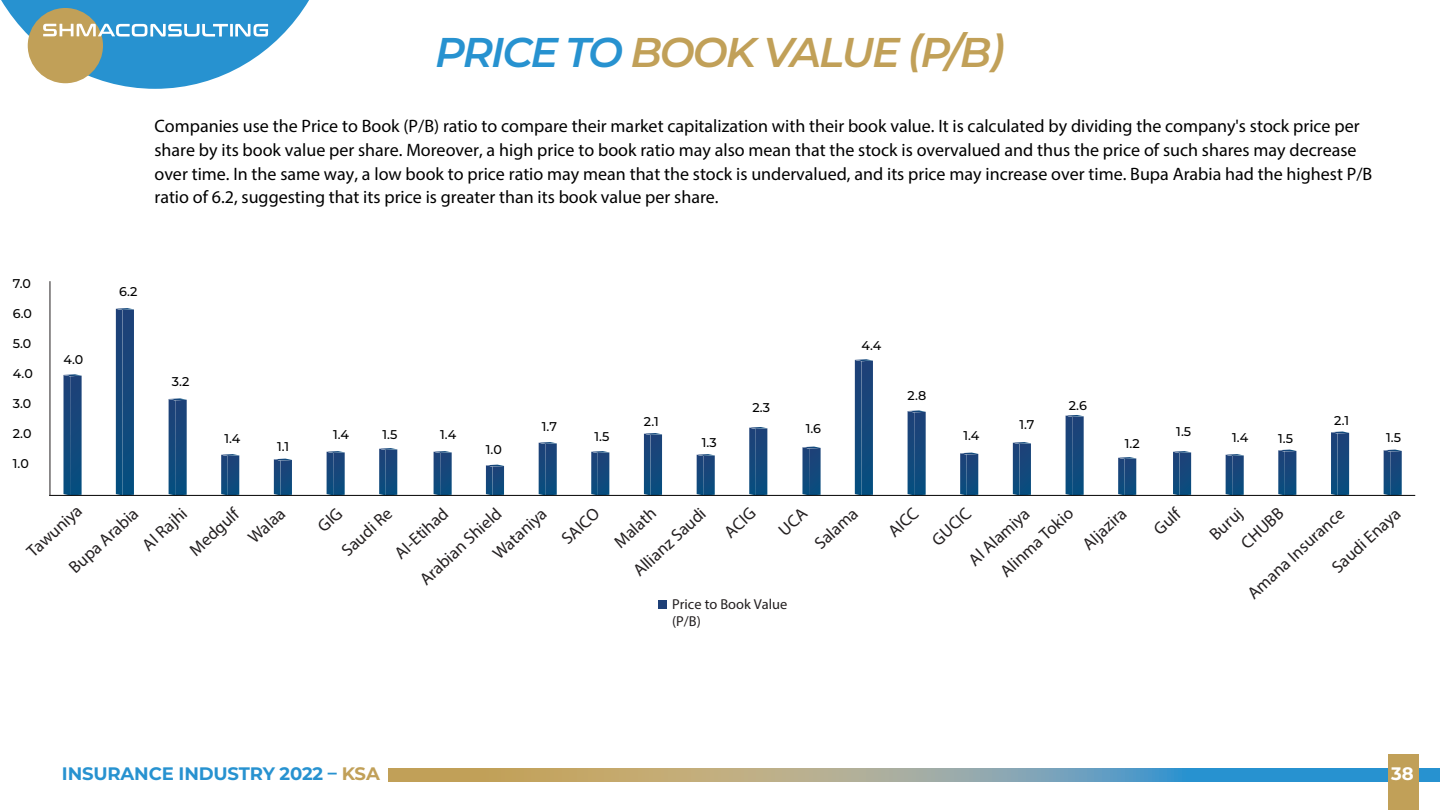
<style>
.page{position:relative;width:1440px;height:810px;background:#fff}
.page>*{position:absolute;margin:0;border:0;box-sizing:border-box;transform-origin:0 0}
.t1{font:italic 600 41.55px "Montserrat";letter-spacing:-.05em;color:#c1a058}
.t2{font:18px/23.9px "Myriad Pro";color:#010101}
.t3{font:700 18px "Montserrat";letter-spacing:-.01em;color:#2792d0}
.t4{font:700 18px "Montserrat";color:#fff}
.t5{font:17.25px/31px "Myriad Pro";color:#231f20}
.t6{font:14.4px/17.1px "Myriad Pro";color:#231f20}
.t7{font:500 12.75px "Montserrat";color:#000}
.s1{color:#2792d0}
.s2{color:#c1a058}
</style>
<div class="page">
<svg style="left:63px;top:374px;width:19px;height:121px;background:#215283"></svg>
<svg style="left:116px;top:308px;width:18px;height:187px;background:#174b7e"></svg>
<svg style="left:169px;top:398px;width:18px;height:97px;background:#1b4e80"></svg>
<svg style="left:221px;top:454px;width:18px;height:41px"></svg>
<svg style="left:274px;top:459px;width:18px;height:36px"></svg>
<svg style="left:327px;top:451px;width:18px;height:44px"></svg>
<svg style="left:379px;top:448px;width:18px;height:47px"></svg>
<svg style="left:434px;top:451px;width:18px;height:44px"></svg>
<svg style="left:486px;top:465px;width:18px;height:30px"></svg>
<svg style="left:539px;top:442px;width:18px;height:53px"></svg>
<svg style="left:591px;top:451px;width:18px;height:44px"></svg>
<svg style="left:644px;top:433px;width:18px;height:62px"></svg>
<svg style="left:697px;top:454px;width:18px;height:41px"></svg>
<svg style="left:749px;top:427px;width:18px;height:68px"></svg>
<svg style="left:802px;top:447px;width:19px;height:48px"></svg>
<svg style="left:855px;top:359px;width:18px;height:136px;background:#184c7e"></svg>
<svg style="left:908px;top:410px;width:18px;height:85px;background:#1c4e80"></svg>
<svg style="left:960px;top:453px;width:18px;height:42px"></svg>
<svg style="left:1013px;top:442px;width:18px;height:53px"></svg>
<svg style="left:1066px;top:415px;width:18px;height:80px"></svg>
<svg style="left:1118px;top:457px;width:18px;height:38px"></svg>
<svg style="left:1173px;top:451px;width:18px;height:44px"></svg>
<svg style="left:1226px;top:454px;width:18px;height:41px"></svg>
<svg style="left:1278px;top:450px;width:18px;height:45px"></svg>
<svg style="left:1331px;top:432px;width:18px;height:63px"></svg>
<svg style="left:1384px;top:450px;width:18px;height:45px"></svg>
<hr style="left:49px;top:495px;width:1366px;height:1px;background:#020202">
<div style="left:658px;top:600px;width:8px;height:9px;background:#1e4077"></div>
<svg style="left:1px;top:0;width:308px;height:89px"></svg>
<div style="left:388px;top:768px;width:1052px;height:13px;background:#c1a058"></div>
<svg style="left:558px;top:768px;width:882px;height:13px;background:#7ea2a8"></svg>
<div style="left:1388px;top:754px;width:30px;height:56px;background:#c1a058"></div>
<hr style="left:50px;top:281px;width:1px;height:214px;background:#231f20">
<h1 class="t1" style="left:435px;top:23px;width:571px"><span class="s1">PRICE TO</span> BOOK VALUE (P/B)</h1>
<p class="t7" style="left:13px;top:275px;width:20px">7.0</p>
<p class="t7" style="left:13px;top:305px;width:21px">6.0</p>
<p class="t7" style="left:13px;top:335px;width:20px">5.0</p>
<p class="t7" style="left:13px;top:365px;width:21px">4.0</p>
<p class="t7" style="left:13px;top:395px;width:20px">3.0</p>
<p class="t7" style="left:13px;top:425px;width:20px">2.0</p>
<p class="t7" style="left:13px;top:455px;width:17px">1.0</p>
<p class="t7" style="left:64px;top:351px;width:21px">4.0</p>
<p class="t2" style="left:154px;top:113px;width:1219px">Companies use the Price to Book (P/B) ratio to compare their market capitalization with their book value. It is calculated by dividing the company's stock price per share by its book value per share. Moreover, a high price to book ratio may also mean that the stock is overvalued and thus the price of such shares may decrease over time. In the same way, a low book to price ratio may mean that the stock is undervalued, and its price may increase over time. Bupa Arabia had the highest P/B ratio of 6.2, suggesting that its price is greater than its book value per share.</p>
<p class="t7" style="left:119px;top:283px;width:20px">6.2</p>
<p class="t7" style="left:172px;top:373px;width:19px">3.2</p>
<p class="t7" style="left:224px;top:430px;width:17px">1.4</p>
<p class="t7" style="left:277px;top:437px;width:14px">1.1</p>
<p class="t7" style="left:333px;top:426px;width:17px">1.4</p>
<p class="t7" style="left:382px;top:426px;width:16px">1.5</p>
<p class="t7" style="left:440px;top:426px;width:17px">1.4</p>
<p class="t7" style="left:486px;top:441px;width:17px">1.0</p>
<p class="t7" style="left:542px;top:418px;width:17px">1.7</p>
<p class="t7" style="left:595px;top:427px;width:16px">1.5</p>
<p class="t7" style="left:644px;top:412px;width:16px">2.1</p>
<p class="t7" style="left:702px;top:433px;width:16px">1.3</p>
<p class="t7" style="left:753px;top:398px;width:19px">2.3</p>
<p class="t7" style="left:806px;top:420px;width:17px">1.6</p>
<p class="t7" style="left:861px;top:336px;width:22px">4.4</p>
<p class="t7" style="left:908px;top:386px;width:20px">2.8</p>
<p class="t7" style="left:963px;top:427px;width:17px">1.4</p>
<p class="t7" style="left:1019px;top:416px;width:17px">1.7</p>
<p class="t7" style="left:1069px;top:396px;width:19px">2.6</p>
<p class="t7" style="left:1125px;top:434px;width:17px">1.2</p>
<p class="t7" style="left:1176px;top:423px;width:16px">1.5</p>
<p class="t7" style="left:1232px;top:429px;width:17px">1.4</p>
<p class="t7" style="left:1334px;top:411px;width:16px">2.1</p>
<p class="t7" style="left:1278px;top:429px;width:16px">1.5</p>
<p class="t7" style="left:1386px;top:429px;width:16px">1.5</p>
<p class="t5" style="left:972px;top:541px;width:94px;line-height:29.7px;text-indent:-15px;rotate:-43deg">Al Alamiya<br>Alinma Tokio</p>
<p class="t5" style="left:1075px;top:535px;width:54px;rotate:-43deg">AIjazira</p>
<p class="t5" style="left:1146px;top:520px;width:31px;rotate:-43deg">Gulf</p>
<p class="t5" style="left:1201px;top:525px;width:40px;rotate:-43deg">Buruj</p>
<p class="t5" style="left:1240px;top:584px;width:126px;rotate:-43deg">Amana Insurance</p>
<p class="t5" style="left:219px;top:506px;width:45px;text-indent:-52px;rotate:-43deg">Medgulf<br>Walaa</p>
<p class="t5" style="left:308px;top:516px;width:64px;line-height:34px;rotate:-43deg">GIG<br>Saudi Re</p>
<p class="t5" style="left:385px;top:542px;width:107px;line-height:36.5px;rotate:-43deg">AI-Etihad<br>Arabian Shield</p>
<p class="t5" style="left:19px;top:542px;width:69px;rotate:-43deg">Tawuniya</p>
<p class="t5" style="left:61px;top:559px;width:89px;rotate:-43deg">Bupa Arabia</p>
<p class="t5" style="left:553px;top:530px;width:46px;rotate:-43deg">SAICO</p>
<p class="t5" style="left:601px;top:536px;width:93px;line-height:33.9px;text-indent:6px;rotate:-43deg">Malath<br>Allianz Saudi</p>
<p class="t5" style="left:716px;top:523px;width:37px;rotate:-43deg">ACIG</p>
<p class="t5" style="left:782px;top:508px;width:54px;line-height:34.7px;text-indent:-17px;rotate:-43deg">UCA<br>Salama</p>
<p class="t5" style="left:898px;top:503px;width:48px;line-height:35.8px;text-indent:-26px;rotate:-43deg">AICC<br>GUCIC</p>
<p class="t5" style="left:1233px;top:534px;width:53px;rotate:-43deg">CHUBB</p>
<p class="t5" style="left:134px;top:536px;width:56px;rotate:-43deg">AI Rajhi</p>
<p class="t5" style="left:485px;top:544px;width:68px;rotate:-43deg">Wataniya</p>
<p class="t5" style="left:1324px;top:558px;width:88px;rotate:-43deg">Saudi Enaya</p>
<p class="t6" style="left:672px;top:595px;width:117px">Price to Book Value (P/B)</p>
<p class="t3" style="left:62px;top:761px;width:319px">INSURANCE INDUSTRY 2022 – <span class="s2">KSA</span></p>
<p class="t4" style="left:1391px;top:761px;width:24px">38</p>
</div>
